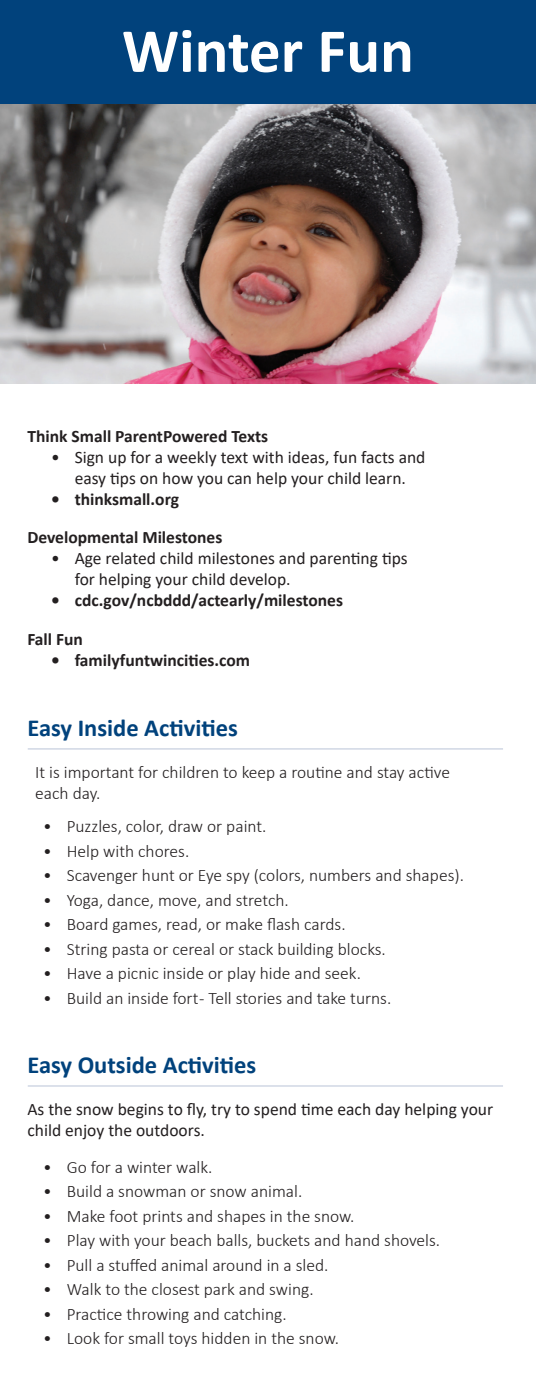
<style>
.page{position:relative;width:536px;height:1386px;background:#fff}
.page>*{position:absolute;margin:0;border:0;box-sizing:border-box;transform-origin:0 0}
.t1{font:700 63px "Calibri";color:#fff}
.t2{font:700 24.5px "Calibri";color:#01427c}
.t3{font:300 17.5px/21px "Calibri";color:#231f20}
.t4{font:17.5px/21px "Calibri";color:#231f20}
.t5{font:700 17.5px "Calibri";color:#231f20}
</style>
<div class="page">
<img style="left:0;top:103px;width:536px;height:280px">
<div style="left:0;top:0;width:536px;height:103px;background:#01427c"></div>
<hr style="left:28px;top:1086px;width:475px;height:1px;background:#7286af">
<hr style="left:28px;top:749px;width:475px;height:1px;background:#7286af">
<h1 class="t1" style="left:122px;top:6px;width:293px">Winter Fun</h1>
<p class="t5" style="left:27px;top:424px;width:242px">Think Small ParentPowered Texts</p>
<p class="t4" style="left:51px;top:446px;width:376px;text-align:center">• Sign up for a weekly text with ideas, fun facts and easy tips on how you can help your child learn.</p>
<p class="t5" style="left:51px;top:487px;width:129px">• thinksmall.org</p>
<p class="t5" style="left:27px;top:525px;width:196px">Developmental Milestones</p>
<p class="t4" style="left:75px;top:548px;width:334px;text-indent:-24px">• Age related child milestones and parenting tips for helping your child develop.</p>
<p class="t5" style="left:51px;top:588px;width:293px">• cdc.gov/ncbddd/actearly/milestones</p>
<p class="t5" style="left:27px;top:627px;width:57px">Fall Fun</p>
<p class="t5" style="left:51px;top:648px;width:200px">• familyfuntwincities.com</p>
<h2 class="t2" style="left:27px;top:710px;width:212px">Easy Inside Activities</h2>
<p class="t3" style="left:35px;top:762px;width:416px">It is important for children to keep a routine and stay active each day.</p>
<p class="t3" style="left:43px;top:816px;width:225px">• Puzzles, color, draw or paint.</p>
<p class="t3" style="left:43px;top:840px;width:148px">• Help with chores.</p>
<p class="t3" style="left:43px;top:865px;width:422px">• Scavenger hunt or Eye spy (colors, numbers and shapes).</p>
<p class="t3" style="left:43px;top:889px;width:247px">• Yoga, dance, move, and stretch.</p>
<p class="t3" style="left:43px;top:914px;width:304px">• Board games, read, or make flash cards.</p>
<p class="t3" style="left:43px;top:938px;width:344px">• String pasta or cereal or stack building blocks.</p>
<p class="t3" style="left:43px;top:963px;width:319px">• Have a picnic inside or play hide and seek.</p>
<p class="t3" style="left:43px;top:987px;width:349px">• Build an inside fort - Tell stories and take turns.</p>
<h2 class="t2" style="left:27px;top:1047px;width:230px">Easy Outside Activities</h2>
<p class="t4" style="left:27px;top:1098px;width:467px">As the snow begins to fly, try to spend time each day helping your child enjoy the outdoors.</p>
<p class="t3" style="left:43px;top:1156px;width:171px">• Go for a winter walk.</p>
<p class="t3" style="left:43px;top:1181px;width:260px">• Build a snowman or snow animal.</p>
<p class="t3" style="left:43px;top:1205px;width:313px">• Make foot prints and shapes in the snow.</p>
<p class="t3" style="left:43px;top:1230px;width:398px">• Play with your beach balls, buckets and hand shovels.</p>
<p class="t3" style="left:43px;top:1254px;width:287px">• Pull a stuffed animal around in a sled.</p>
<p class="t3" style="left:43px;top:1279px;width:272px">• Walk to the closest park and swing.</p>
<p class="t3" style="left:43px;top:1303px;width:245px">• Practice throwing and catching.</p>
<p class="t3" style="left:43px;top:1328px;width:297px">• Look for small toys hidden in the snow.</p>
</div>
